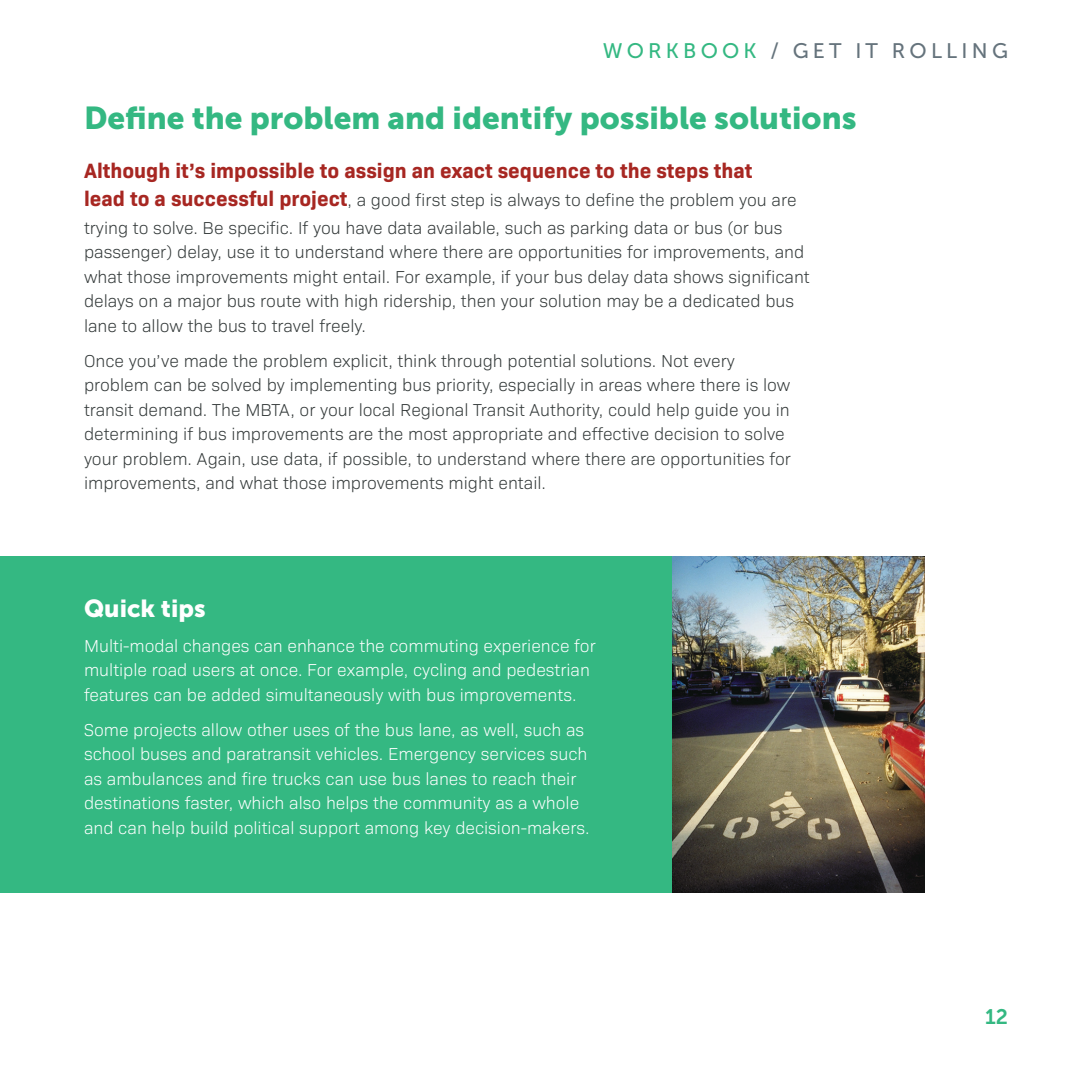
<style>
.page{position:relative;width:1071px;height:1071px;background:#fff}
.page>*{position:absolute;margin:0;border:0;box-sizing:border-box;transform-origin:0 0}
.t1{font:31.5px "Museo Sans 900";color:#34b882}
.t2{font:24.5px "Museo Sans 900";color:#fff}
.t3{font:700 21px "Bio Sans";color:#a72722}
.t4{font:21px "Museo Sans 500";letter-spacing:.2em;color:#65737c}
.t5{font:21px "Museo Sans 700";color:#34b882}
.t6{font:300 17.5px/24.5px "Bio Sans";color:#313737}
.t7{font:300 17.5px/24.5px "Bio Sans";color:#fff}
.s1{color:#34b882}
.s2{font-weight:700;font-size:21px;color:#a72722}
</style>
<div class="page">
<div style="left:0;top:556px;width:672px;height:336px;background:#34b882"></div>
<img style="left:672px;top:556px;width:253px;height:336px">
<p class="t4" style="left:603px;top:39px;width:407px"><span class="s1">WORKBOOK</span> / GET IT ROLLING</p>
<h1 class="t1" style="left:84px;top:100px;width:774px">Define the problem and identify possible solutions</h1>
<p class="t3" style="left:84px;top:154px;width:670px">Although it’s impossible to assign an exact sequence to the steps that</p>
<p class="t6" style="left:84px;top:184px;width:714px;line-height:28px"><span class="s2">lead to a successful project</span>, a good first step is always to define the problem you are trying to solve. Be specific. If you have data available, such as parking data or bus (or bus</p>
<p class="t6" style="left:84px;top:239px;width:727px">passenger) delay, use it to understand where there are opportunities for improvements, and what those improvements might entail. For example, if your bus delay data shows significant delays on a major bus route with high ridership, then your solution may be a dedicated bus lane to allow the bus to travel freely.</p>
<p class="t6" style="left:84px;top:347px;width:708px">Once you’ve made the problem explicit, think through potential solutions. Not every problem can be solved by implementing bus priority, especially in areas where there is low transit demand. The MBTA, or your local Regional Transit Authority, could help guide you in determining if bus improvements are the most appropriate and effective decision to solve your problem. Again, use data, if possible, to understand where there are opportunities for improvements, and what those improvements might entail.</p>
<h2 class="t2" style="left:84px;top:594px;width:123px">Quick tips</h2>
<p class="t7" style="left:84px;top:632px;width:513px">Multi-modal changes can enhance the commuting experience for multiple road users at once. For example, cycling and pedestrian features can be added simultaneously with bus improvements.</p>
<p class="t7" style="left:84px;top:716px;width:507px">Some projects allow other uses of the bus lane, as well, such as school buses and paratransit vehicles. Emergency services such as ambulances and fire trucks can use bus lanes to reach their destinations faster, which also helps the community as a whole and can help build political support among key decision-makers.</p>
<p class="t5" style="left:985px;top:1005px;width:24px">12</p>
</div>
